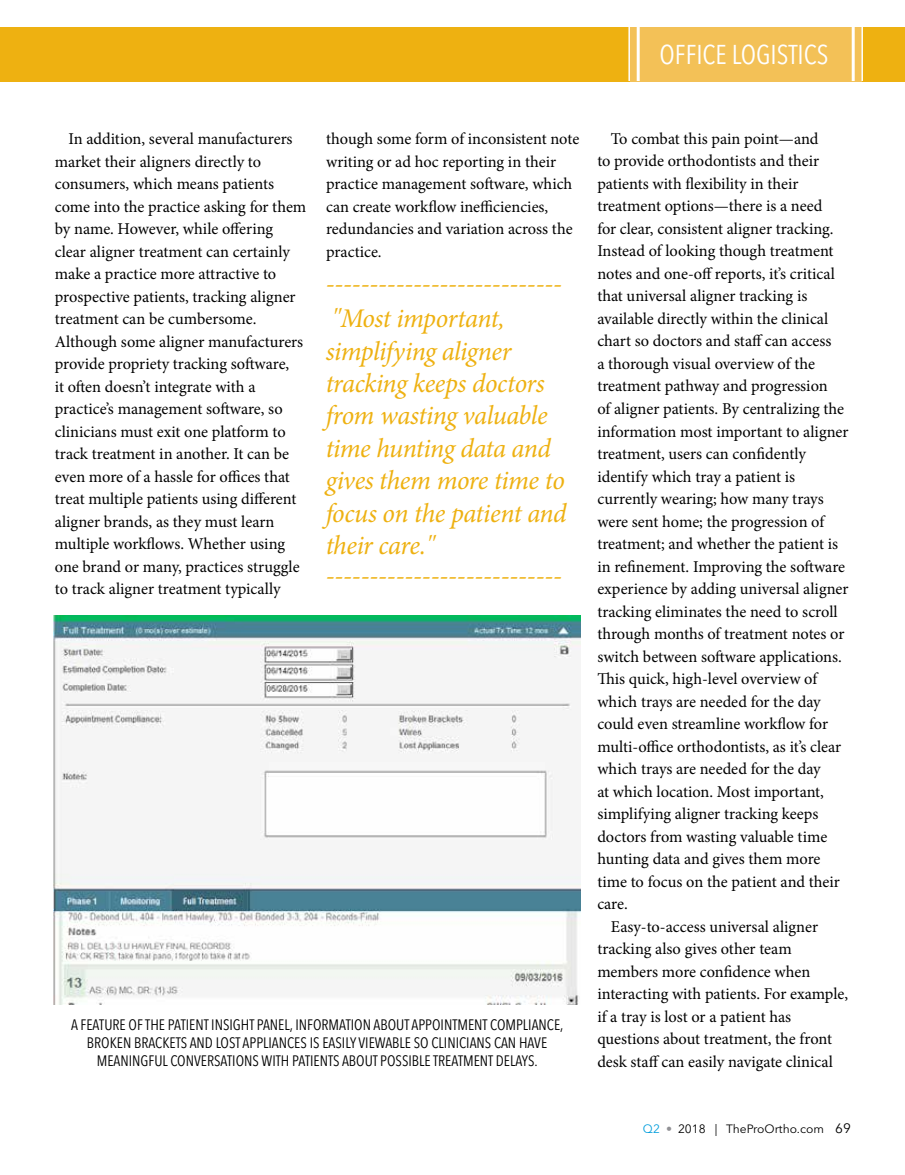
<style>
.page{position:relative;width:905px;height:1175px;background:#fff}
.page>*{position:absolute;margin:0;border:0;box-sizing:border-box;transform-origin:0 0}
.t1{font:italic 27px/32.4px "Minion Pro";letter-spacing:-.02em;color:#eeb111}
.t2{font:condensed 27px "Avenir Next LT Pro";color:#fff}
.t3{font:16.5px/22.5px "Minion Pro";color:#000}
.t4{font:condensed 15px/18px "Avenir Next LT Pro";color:#000101;text-align:center}
.t5{font:12px "Avenir Next Cyr";color:#000}
.s1{color:#009ddc}
.s2{color:#919195}
.s3{font-size:13.5px}
</style>
<div class="page">
<div style="left:0;top:27px;width:904px;height:54px;background:#eeb111"></div>
<div style="left:630px;top:27px;width:231px;height:54px;background:#f3c157"></div>
<hr style="left:636px;top:27px;width:3px;height:54px;background:#fff">
<hr style="left:628px;top:27px;width:2px;height:54px;background:#fff">
<hr style="left:861px;top:27px;width:1px;height:54px;background:#fff">
<hr style="left:851px;top:27px;width:3px;height:54px;background:#fff">
<img style="left:53px;top:615px;width:528px;height:389px">
<h1 class="t2" style="left:659px;top:38px;width:170px">OFFICE LOGISTICS</h1>
<p class="t3" style="left:55px;top:128px;width:253px;text-indent:13px">In addition, several manufacturers market their aligners directly to consumers, which means patients come into the practice asking for them by name. However, while offering clear aligner treatment can certainly make a practice more attractive to prospective patients, tracking aligner treatment can be cumbersome.<br>Although some aligner manufacturers provide propriety tracking software,<br>it often doesn’t integrate with a practice’s management software, so clinicians must exit one platform to track treatment in another. It can be even more of a hassle for offices that treat multiple patients using different aligner brands, as they must learn multiple workflows. Whether using one brand or many, practices struggle to track aligner treatment typically</p>
<p class="t3" style="left:326px;top:128px;width:255px">though some form of inconsistent note writing or ad hoc reporting in their practice management software, which can create workflow inefficiencies, redundancies and variation across the practice.</p>
<h1 class="t1" style="left:326px;top:265px;width:238px;line-height:35.4px">--------------------------- "Most important,</h1>
<h1 class="t1" style="left:326px;top:335px;width:242px">simplifying aligner tracking keeps doctors from wasting valuable time hunting data and gives them more time to focus on the patient and their care."</h1>
<h1 class="t1" style="left:326px;top:558px;width:238px">---------------------------</h1>
<p class="t4" style="left:71px;top:1016px;width:494px">A FEATURE OF THE PATIENT INSIGHT PANEL, INFORMATION ABOUT APPOINTMENT COMPLIANCE,<br>BROKEN BRACKETS AND LOST APPLIANCES IS EASILY VIEWABLE SO CLINICIANS CAN HAVE<br>MEANINGFUL CONVERSATIONS WITH PATIENTS ABOUT POSSIBLE TREATMENT DELAYS.</p>
<p class="t3" style="left:610px;top:127px;width:209px">To combat this pain point—and</p>
<p class="t3" style="left:597px;top:150px;width:223px">to provide orthodontists and their</p>
<p class="t3" style="left:597px;top:172px;width:203px">patients with flexibility in their</p>
<p class="t3" style="left:597px;top:195px;width:227px">treatment options—there is a need</p>
<p class="t3" style="left:597px;top:217px;width:238px">for clear, consistent aligner tracking.</p>
<p class="t3" style="left:597px;top:240px;width:238px">Instead of looking though treatment</p>
<p class="t3" style="left:597px;top:262px;width:239px">notes and one-off reports, it’s critical</p>
<p class="t3" style="left:597px;top:285px;width:211px">that universal aligner tracking is</p>
<p class="t3" style="left:597px;top:307px;width:232px">available directly within the clinical</p>
<p class="t3" style="left:597px;top:330px;width:235px">chart so doctors and staff can access</p>
<p class="t3" style="left:597px;top:352px;width:219px">a thorough visual overview of the</p>
<p class="t3" style="left:597px;top:375px;width:232px">treatment pathway and progression</p>
<p class="t3" style="left:597px;top:397px;width:248px">of aligner patients. By centralizing the</p>
<p class="t3" style="left:597px;top:420px;width:253px">information most important to aligner</p>
<p class="t3" style="left:597px;top:442px;width:210px">treatment, users can confidently</p>
<p class="t3" style="left:597px;top:465px;width:199px">identify which tray a patient is</p>
<p class="t3" style="left:597px;top:487px;width:228px">currently wearing; how many trays</p>
<p class="t3" style="left:597px;top:510px;width:228px">were sent home; the progression of</p>
<p class="t3" style="left:597px;top:532px;width:242px">treatment; and whether the patient is</p>
<p class="t3" style="left:597px;top:555px;width:249px">in refinement. Improving the software</p>
<p class="t3" style="left:597px;top:577px;width:253px">experience by adding universal aligner</p>
<p class="t3" style="left:597px;top:600px;width:242px">tracking eliminates the need to scroll</p>
<p class="t3" style="left:597px;top:622px;width:248px">through months of treatment notes or</p>
<p class="t3" style="left:597px;top:645px;width:246px">switch between software applications.</p>
<p class="t3" style="left:597px;top:667px;width:221px">This quick, high-level overview of</p>
<p class="t3" style="left:597px;top:690px;width:225px">which trays are needed for the day</p>
<p class="t3" style="left:597px;top:712px;width:232px">could even streamline workflow for</p>
<p class="t3" style="left:597px;top:735px;width:245px">multi-office orthodontists, as it’s clear</p>
<p class="t3" style="left:597px;top:757px;width:225px">which trays are needed for the day</p>
<p class="t3" style="left:597px;top:780px;width:228px">at which location. Most important,</p>
<p class="t3" style="left:597px;top:802px;width:222px">simplifying aligner tracking keeps</p>
<p class="t3" style="left:597px;top:825px;width:231px">doctors from wasting valuable time</p>
<p class="t3" style="left:597px;top:848px;width:225px">hunting data and gives them more</p>
<p class="t3" style="left:597px;top:870px;width:244px">time to focus on the patient and their</p>
<p class="t3" style="left:597px;top:893px;width:32px">care.</p>
<p class="t3" style="left:610px;top:915px;width:209px">Easy-to-access universal aligner</p>
<p class="t3" style="left:597px;top:938px;width:196px">tracking also gives other team</p>
<p class="t3" style="left:597px;top:960px;width:215px">members more confidence when</p>
<p class="t3" style="left:597px;top:983px;width:252px">interacting with patients. For example,</p>
<p class="t3" style="left:597px;top:1005px;width:195px">if a tray is lost or a patient has</p>
<p class="t3" style="left:597px;top:1028px;width:236px">questions about treatment, the front</p>
<p class="t3" style="left:597px;top:1050px;width:237px">desk staff can easily navigate clinical</p>
<p class="t5" style="left:643px;top:1121px;width:209px"><span class="s1">Q2</span> <span class="s2">•</span> 2018 | TheProOrtho.com <span class="s3">69</span></p>
</div>
